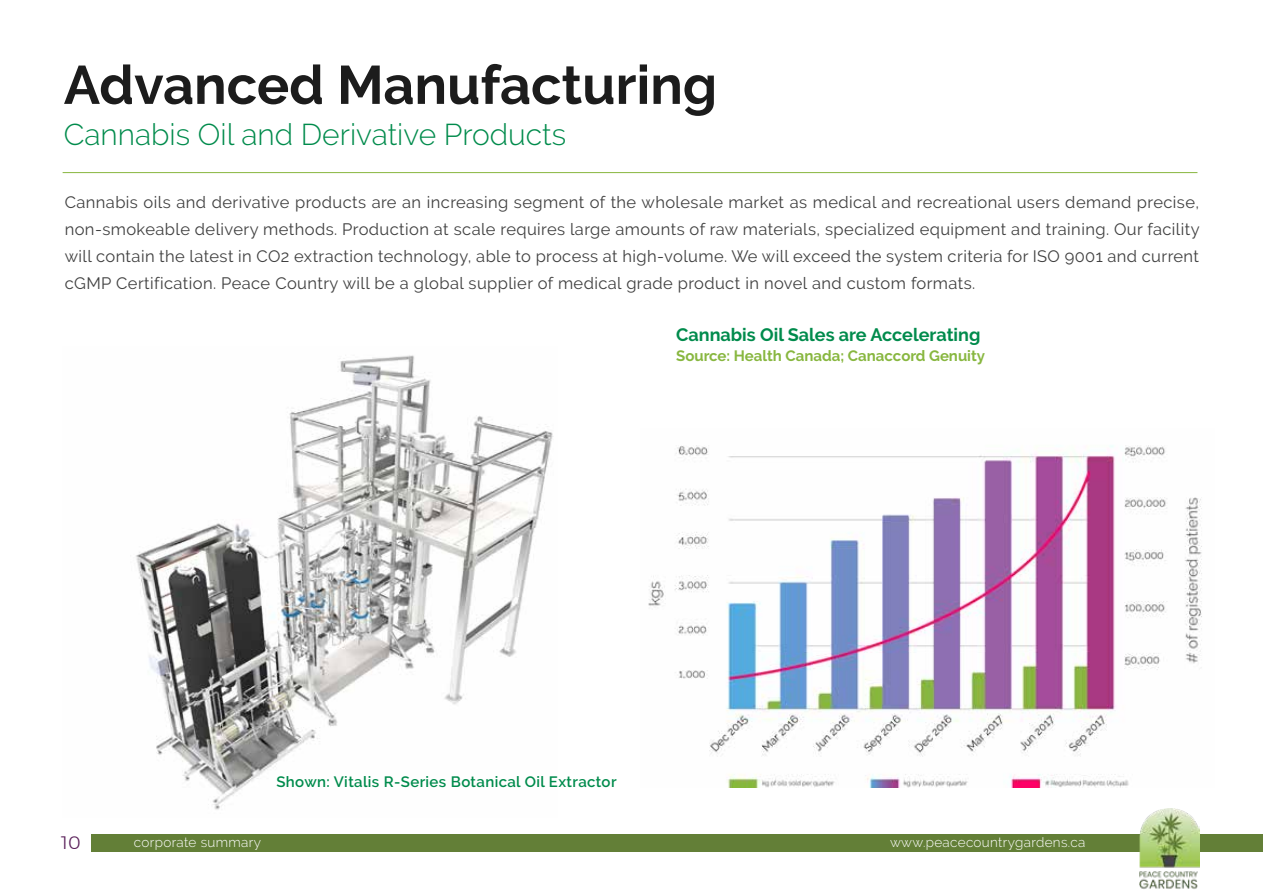
<style>
.page{position:relative;width:1263px;height:893px;background:#fff}
.page>*{position:absolute;margin:0;border:0;box-sizing:border-box;transform-origin:0 0}
.t1{font:700 54px "Raleway";color:#1c1c1c}
.t2{font:300 30px "Raleway";color:#008b4c}
.t3{font:700 18px "Raleway";color:#008b4c}
.t4{font:300 18px "Montserrat";color:#581e58}
.t5{font:16.5px/27px "Raleway";letter-spacing:.025em;color:#404040;text-align:justify}
.t6{font:600 15px "Raleway";letter-spacing:.025em;color:#008b4c}
.t7{font:700 15px "Raleway";color:#88b740}
.t8{font:300 13.5px "Raleway";letter-spacing:.025em;color:#fff}
</style>
<div class="page">
<img style="left:648px;top:445px;width:554px;height:342px">
<hr style="left:63px;top:172px;width:1134px;height:1px;background:#88b740">
<img style="left:136px;top:355px;width:417px;height:455px">
<div style="left:91px;top:835px;width:1172px;height:17px;background:#637f37"></div>
<img style="left:1139px;top:808px;width:60px;height:81px">
<h1 class="t1" style="left:64px;top:54px;width:655px">Advanced Manufacturing</h1>
<h2 class="t2" style="left:64px;top:117px;width:504px">Cannabis Oil and Derivative Products</h2>
<p class="t5" style="left:65px;top:189px;width:1136px">Cannabis oils and derivative products are an increasing segment of the wholesale market as medical and recreational users demand precise, non-smokeable delivery methods. Production at scale requires large amounts of raw materials, specialized equipment and training. Our facility will contain the latest in CO2 extraction technology, able to process at high-volume. We will exceed the system criteria for ISO 9001 and current cGMP Certification. Peace Country will be a global supplier of medical grade product in novel and custom formats.</p>
<p class="t3" style="left:676px;top:324px;width:306px">Cannabis Oil Sales are Accelerating</p>
<p class="t7" style="left:676px;top:347px;width:310px">Source: Health Canada; Canaccord Genuity</p>
<p class="t6" style="left:276px;top:773px;width:342px">Shown: Vitalis R-Series Botanical Oil Extractor</p>
<p class="t4" style="left:61px;top:829px;width:21px">10</p>
<p class="t8" style="left:134px;top:835px;width:128px">corporate summary</p>
<p class="t8" style="left:890px;top:835px;width:197px">www.peacecountrygardens.ca</p>
</div>
